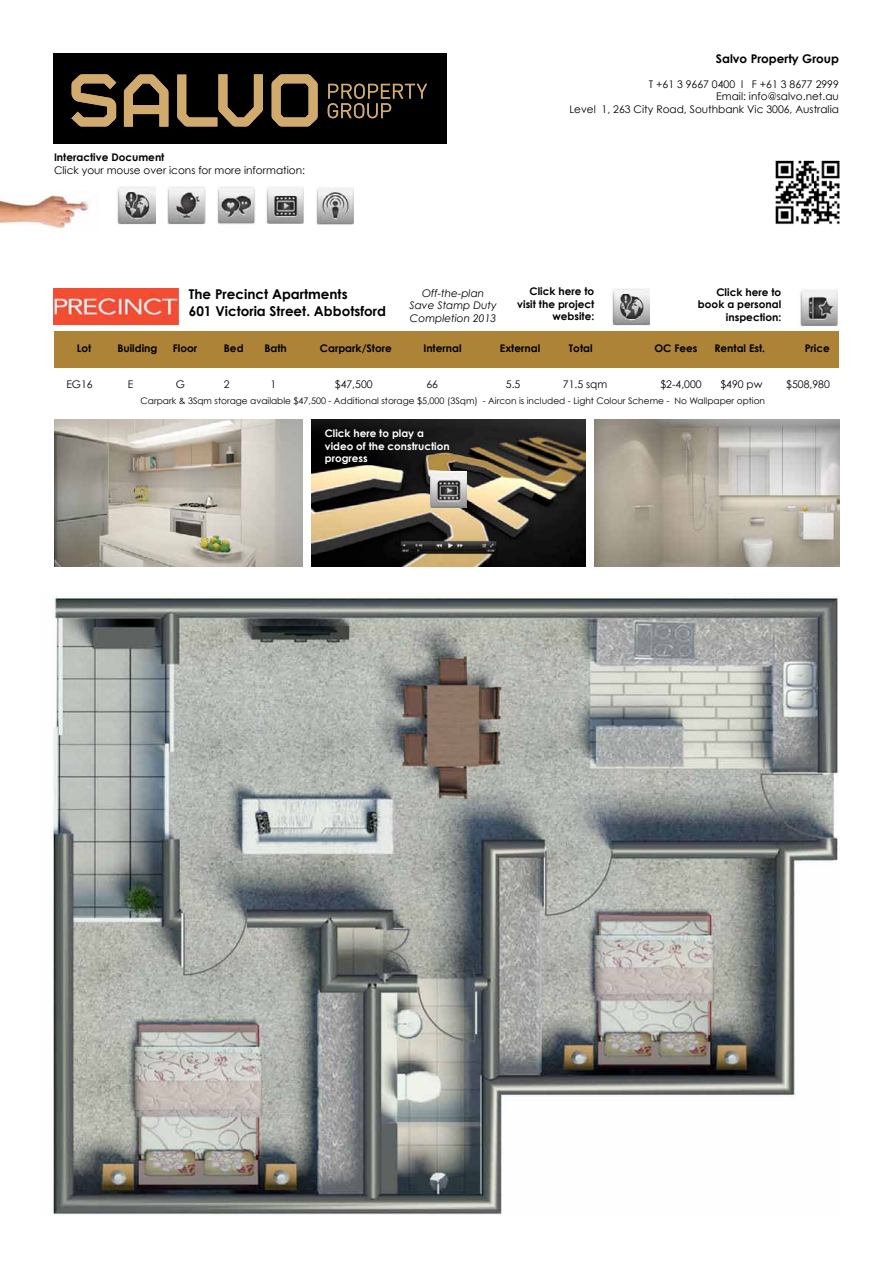
<style>
.page{position:relative;width:893px;height:1263px;background:#fff}
.page>*{position:absolute;margin:0;border:0;box-sizing:border-box;transform-origin:0 0}
.t1{font:700 13.5px/16.2px "Century Gothic";color:#000}
.t2{font:700 12px "Century Gothic";color:#000}
.t3{font:10.5px/12.6px "Century Gothic";color:#000;text-align:right}
.t4{font:700 10.5px/12.6px "Century Gothic";color:#000;text-align:right}
.t5{font:italic 10.5px/12.6px "Century Gothic";color:#000;text-align:center}
.t6{font:700 10.35px/12.5px "Century Gothic";color:#fff}
.t7{font:9px "Century Gothic";color:#000}
</style>
<div class="page">
<img style="left:0;top:195px;width:89px;height:33px">
<img style="left:168px;top:187px;width:37px;height:38px">
<img style="left:117px;top:187px;width:38px;height:38px">
<img style="left:266px;top:187px;width:38px;height:37px">
<img style="left:217px;top:187px;width:38px;height:38px">
<img style="left:316px;top:188px;width:37px;height:37px">
<div style="left:53px;top:53px;width:393px;height:90px;background:#000"></div>
<svg style="left:177px;top:74px;width:86px;height:52px"></svg>
<svg style="left:272px;top:74px;width:46px;height:52px"></svg>
<svg style="left:70px;top:74px;width:46px;height:52px"></svg>
<svg style="left:124px;top:74px;width:44px;height:53px"></svg>
<svg style="left:328px;top:84px;width:99px;height:34px"></svg>
<img style="left:775px;top:160px;width:65px;height:65px">
<img style="left:51px;top:596px;width:787px;height:619px">
<img style="left:54px;top:288px;width:125px;height:36px">
<div style="left:54px;top:331px;width:785px;height:36px;background:#ad8337"></div>
<img style="left:800px;top:289px;width:38px;height:38px">
<img style="left:612px;top:288px;width:38px;height:38px">
<img style="left:311px;top:420px;width:274px;height:147px">
<img style="left:594px;top:420px;width:245px;height:147px">
<img style="left:54px;top:420px;width:248px;height:147px">
<img style="left:430px;top:472px;width:37px;height:35px">
<p class="t4" style="left:54px;top:151px;width:112px">Interactive Document</p>
<p class="t3" style="left:54px;top:164px;width:253px">Click your mouse over icons for more information:</p>
<p class="t2" style="left:716px;top:51px;width:125px">Salvo Property Group</p>
<p class="t3" style="left:569px;top:78px;width:271px">T +61 3 9667 0400 l F +61 3 8677 2999<br>Email: info@salvo.net.au<br>Level 1, 263 City Road, Southbank Vic 3006, Australia</p>
<p class="t1" style="left:189px;top:286px;width:199px">The Precinct Apartments<br>601 Victoria Street. Abbotsford</p>
<p class="t5" style="left:410px;top:286px;width:89px">Off-the-plan<br>Save Stamp Duty<br>Completion 2013</p>
<p class="t4" style="left:517px;top:285px;width:79px">Click here to visit the project website:</p>
<p class="t4" style="left:698px;top:285px;width:85px">Click here to book a personal inspection:</p>
<p class="t4" style="left:77px;top:341px;width:16px">Lot</p>
<p class="t4" style="left:117px;top:341px;width:42px">Building</p>
<p class="t4" style="left:173px;top:341px;width:26px">Floor</p>
<p class="t4" style="left:224px;top:341px;width:21px">Bed</p>
<p class="t4" style="left:264px;top:341px;width:24px">Bath</p>
<p class="t4" style="left:320px;top:341px;width:74px">Carpark/Store</p>
<p class="t4" style="left:423px;top:341px;width:40px">Internal</p>
<p class="t4" style="left:500px;top:341px;width:42px">External</p>
<p class="t4" style="left:569px;top:341px;width:25px">Total</p>
<p class="t4" style="left:654px;top:341px;width:45px">OC Fees</p>
<p class="t4" style="left:714px;top:341px;width:52px">Rental Est.</p>
<p class="t4" style="left:805px;top:341px;width:27px">Price</p>
<p class="t3" style="left:66px;top:377px;width:28px">EG16</p>
<p class="t3" style="left:128px;top:377px;width:7px">E</p>
<p class="t3" style="left:176px;top:377px;width:11px">G</p>
<p class="t3" style="left:224px;top:377px;width:7px">2</p>
<p class="t3" style="left:270px;top:377px;width:7px">1</p>
<p class="t3" style="left:335px;top:377px;width:39px">$47,500</p>
<p class="t3" style="left:426px;top:377px;width:13px">66</p>
<p class="t3" style="left:506px;top:377px;width:16px">5.5</p>
<p class="t3" style="left:563px;top:377px;width:46px">71.5 sqm</p>
<p class="t3" style="left:660px;top:377px;width:43px">$2-4,000</p>
<p class="t3" style="left:720px;top:377px;width:44px">$490 pw</p>
<p class="t3" style="left:786px;top:377px;width:45px">$508,980</p>
<p class="t7" style="left:141px;top:395px;width:626px">Carpark &amp; 3Sqm storage available $47,500 - Additional storage $5,000 (3Sqm) - Aircon is included - Light Colour Scheme - No Wallpaper option</p>
<p class="t6" style="left:325px;top:427px;width:126px">Click here to play a video of the construction progress</p>
</div>
